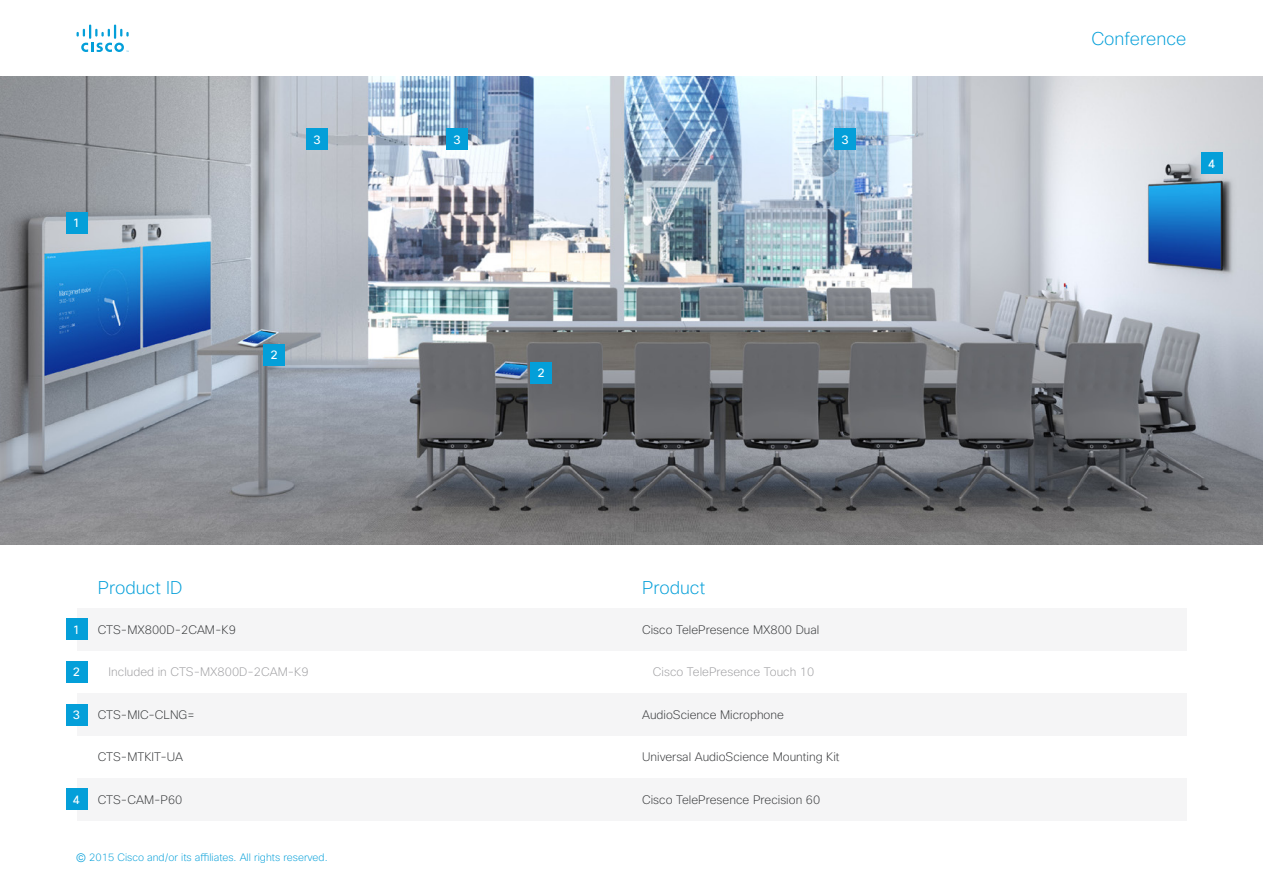
<style>
.page{position:relative;width:1263px;height:893px;background:#fff}
.page>*{position:absolute;margin:0;border:0;box-sizing:border-box;transform-origin:0 0}
.t1{font:200 18px "Cisco Sans";color:#049fd9}
.t2{font:200 12px "Cisco Sans";color:#333537}
.t3{font:200 12px "Cisco Sans";color:#9e9ea1}
.t4{font:12px "Cisco Sans";color:#fff}
.t5{font:200 10.5px "Cisco Sans";color:#049fd9}
.s1{font-family:"Arial Unicode MS";font-weight:400}
</style>
<div class="page">
<svg style="left:77px;top:25px;width:52px;height:27px"></svg>
<img style="left:0;top:77px;width:1263px;height:467px">
<div style="left:77px;top:608px;width:1109px;height:43px;background:#f5f5f6"></div>
<div style="left:77px;top:693px;width:1109px;height:43px;background:#f5f5f6"></div>
<div style="left:77px;top:778px;width:1109px;height:43px;background:#f5f5f6"></div>
<svg style="left:66px;top:619px;width:21px;height:21px"></svg>
<svg style="left:66px;top:789px;width:21px;height:21px"></svg>
<svg style="left:66px;top:704px;width:21px;height:21px"></svg>
<svg style="left:66px;top:212px;width:21px;height:22px"></svg>
<svg style="left:66px;top:661px;width:21px;height:22px"></svg>
<svg style="left:264px;top:344px;width:21px;height:21px"></svg>
<svg style="left:306px;top:129px;width:22px;height:21px"></svg>
<svg style="left:834px;top:129px;width:22px;height:21px"></svg>
<svg style="left:1201px;top:153px;width:21px;height:21px"></svg>
<svg style="left:531px;top:362px;width:21px;height:21px"></svg>
<svg style="left:446px;top:129px;width:22px;height:21px"></svg>
<p class="t4" style="left:73px;top:215px;width:9px">1</p>
<p class="t4" style="left:313px;top:132px;width:9px">3</p>
<p class="t4" style="left:841px;top:132px;width:9px">3</p>
<p class="t4" style="left:453px;top:132px;width:9px">3</p>
<p class="t4" style="left:270px;top:347px;width:9px">2</p>
<p class="t4" style="left:538px;top:365px;width:9px">2</p>
<p class="t4" style="left:73px;top:622px;width:9px">1</p>
<p class="t1" style="left:98px;top:576px;width:86px">Product ID</p>
<p class="t1" style="left:642px;top:576px;width:64px">Product</p>
<p class="t2" style="left:642px;top:622px;width:179px">Cisco TelePresence MX800 Dual</p>
<p class="t2" style="left:98px;top:622px;width:140px">CTS-MX800D-2CAM-K9</p>
<p class="t4" style="left:73px;top:664px;width:9px">2</p>
<p class="t4" style="left:73px;top:707px;width:9px">3</p>
<p class="t3" style="left:109px;top:664px;width:202px">Included in CTS-MX800D-2CAM-K9</p>
<p class="t2" style="left:98px;top:707px;width:98px">CTS-MIC-CLNG=</p>
<p class="t2" style="left:98px;top:749px;width:87px">CTS-MTKIT-UA</p>
<p class="t3" style="left:653px;top:664px;width:163px">Cisco TelePresence Touch 10</p>
<p class="t2" style="left:642px;top:707px;width:143px">AudioScience Microphone</p>
<p class="t2" style="left:642px;top:749px;width:199px">Universal AudioScience Mounting Kit</p>
<p class="t4" style="left:73px;top:792px;width:9px">4</p>
<p class="t2" style="left:98px;top:792px;width:86px">CTS-CAM-P60</p>
<p class="t2" style="left:642px;top:792px;width:180px">Cisco TelePresence Precision 60</p>
<p class="t5" style="left:76px;top:851px;width:254px"><span class="s1">Ⓒ</span> 2015 Cisco and/or its affiliates. All rights reserved.</p>
<h1 class="t1" style="left:1091px;top:28px;width:97px">Conference</h1>
<p class="t4" style="left:1208px;top:156px;width:9px">4</p>
</div>
